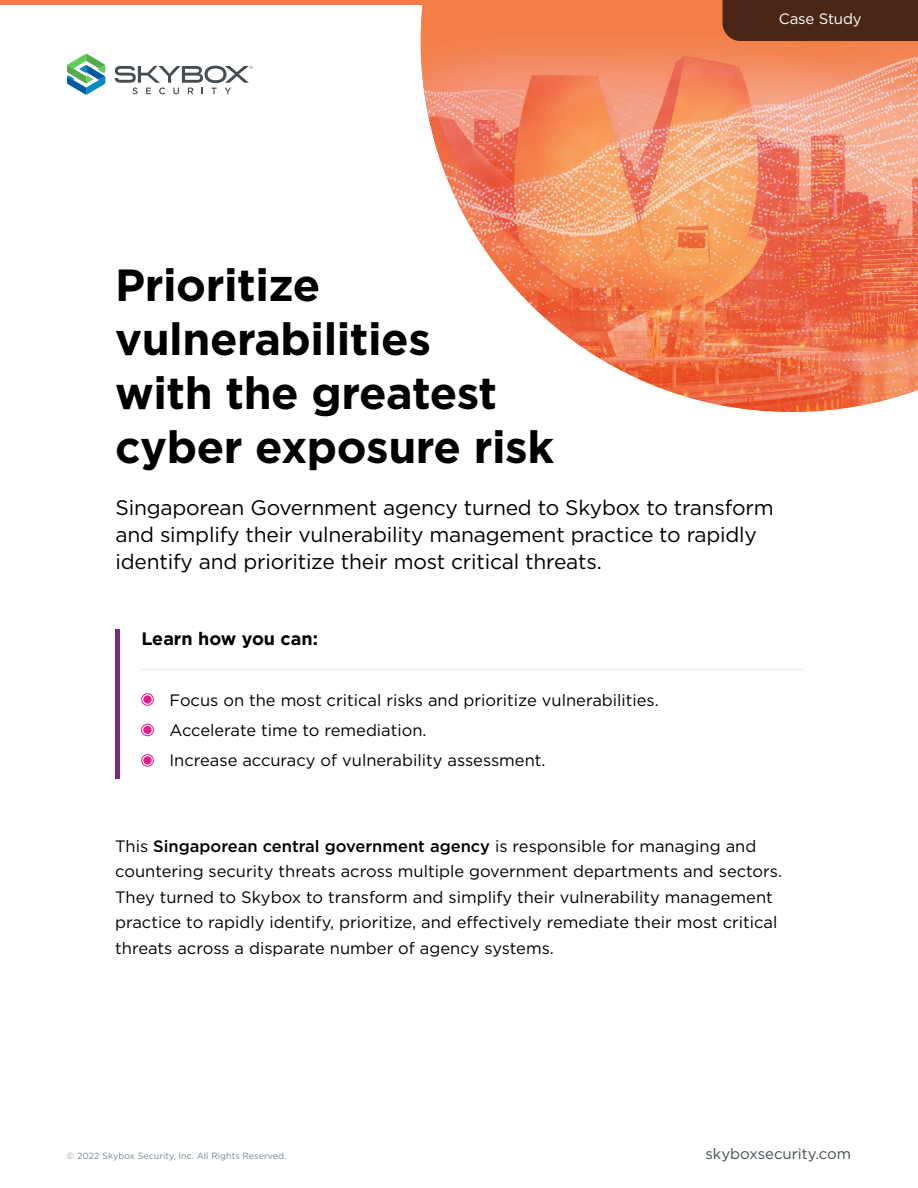
<style>
.page{position:relative;width:918px;height:1188px;background:#fff}
.page>*{position:absolute;margin:0;border:0;box-sizing:border-box;transform-origin:0 0}
.t1{font:700 45px/54px "Gotham";letter-spacing:-.01em;color:#000}
.t2{font:21px/27px "Gotham";letter-spacing:-.01em;color:#000}
.t3{font:700 18px "Gotham";color:#000}
.t4{font:16.5px/25.5px "Gotham";color:#000}
.t5{font:15px "Gotham";color:#454d51}
.t6{font:15px "Gotham";letter-spacing:-.01em;color:#fff}
.t7{font:9px "Gotham";color:#79858d}
.s1{font-weight:500}
</style>
<div class="page">
<img style="left:421px;top:4px;width:497px;height:408px">
<hr style="left:0;top:0;width:918px;height:4px;background:#f37e47">
<div style="left:723px;top:0;width:195px;height:41px;background:#492615"></div>
<svg style="left:115px;top:66px;width:138px;height:28px"></svg>
<svg style="left:67px;top:54px;width:38px;height:40px"></svg>
<div style="left:115px;top:629px;width:5px;height:149px;background:#7a2982"></div>
<hr style="left:141px;top:669px;width:661px;height:1px;background:#e6e7e8">
<div style="left:143px;top:695px;width:9px;height:9px;background:#e01d8d;border-radius:50%"></div>
<div style="left:141px;top:693px;width:13px;height:13px;border:1px solid #e01d8d;border-radius:50%"></div>
<div style="left:143px;top:756px;width:9px;height:9px;background:#e01d8d;border-radius:50%"></div>
<div style="left:141px;top:754px;width:13px;height:13px;border:1px solid #e01d8d;border-radius:50%"></div>
<div style="left:143px;top:726px;width:9px;height:8px;background:#e01d8d;border-radius:50%"></div>
<div style="left:141px;top:724px;width:13px;height:12px;border:1px solid #e01d8d;border-radius:50%"></div>
<p class="t6" style="left:779px;top:9px;width:84px">Case Study</p>
<h1 class="t1" style="left:115px;top:258px;width:440px">Prioritize vulnerabilities<br>with the greatest cyber exposure risk</h1>
<p class="t2" style="left:116px;top:493px;width:660px">Singaporean Government agency turned to Skybox to transform and simplify their vulnerability management practice to rapidly identify and prioritize their most critical threats.</p>
<p class="t3" style="left:141px;top:627px;width:178px">Learn how you can:</p>
<p class="t4" style="left:169px;top:685px;width:491px;line-height:30px">Focus on the most critical risks and prioritize vulnerabilities.<br>Accelerate time to remediation.<br>Increase accuracy of vulnerability assessment.</p>
<p class="t4" style="left:115px;top:833px;width:669px">This <span class="s1">Singaporean central government agency</span> is responsible for managing and countering security threats across multiple government departments and sectors.<br>They turned to Skybox to transform and simplify their vulnerability management practice to rapidly identify, prioritize, and effectively remediate their most critical threats across a disparate number of agency systems.</p>
<p class="t7" style="left:67px;top:1150px;width:221px">© 2022 Skybox Security, Inc. All Rights Reserved.</p>
<p class="t5" style="left:706px;top:1144px;width:147px">skyboxsecurity.com</p>
</div>
